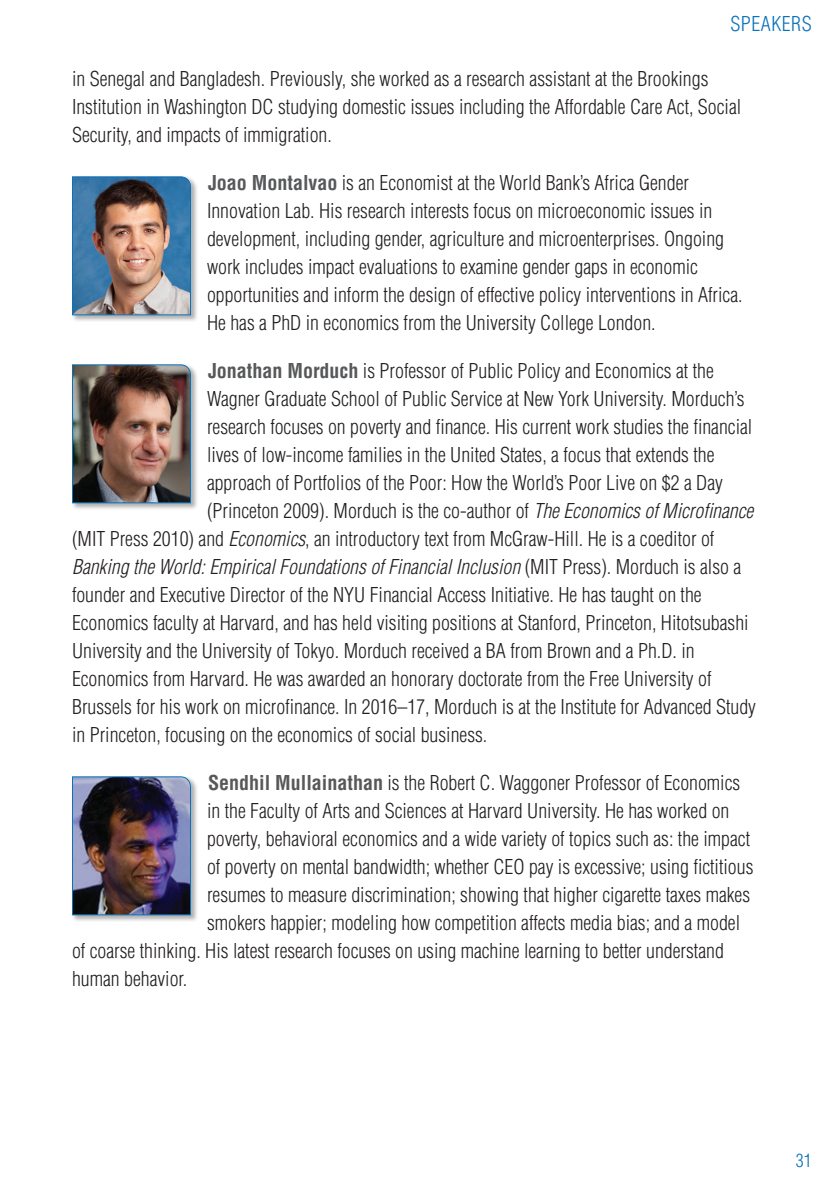
<style>
.page{position:relative;width:828px;height:1188px;background:#fff}
.page>*{position:absolute;margin:0;border:0;box-sizing:border-box;transform-origin:0 0}
.t1{font:300 condensed 20px/28px "Helvetica LT Std";color:#231f20}
.t2{font:italic 300 condensed 20px "Helvetica LT Std";color:#231f20}
.t3{font:300 condensed 20px "Helvetica LT Std";letter-spacing:.025em;color:#0a72ba}
.t4{font:300 condensed 18px "Helvetica LT Std";color:#0a72ba}
.s1{font-weight:700;color:#57585a}
.s2{font-style:italic}
.s3{font-style:normal}
</style>
<div class="page">
<div style="left:71px;top:176px;width:127px;height:146px;background:#231f20;opacity:.35"></div>
<img style="left:72px;top:176px;width:120px;height:140px">
<div style="left:71px;top:364px;width:127px;height:146px;background:#231f20;opacity:.35"></div>
<img style="left:72px;top:364px;width:120px;height:140px">
<div style="left:71px;top:776px;width:127px;height:146px;background:#231f20;opacity:.35"></div>
<img style="left:72px;top:776px;width:120px;height:140px">
<p class="t3" style="left:730px;top:11px;width:83px">SPEAKERS</p>
<p class="t1" style="left:72px;top:65px;width:671px">in Senegal and Bangladesh. Previously, she worked as a research assistant at the Brookings<br>Institution in Washington DC studying domestic issues including the Affordable Care Act, Social<br>Security, and impacts of immigration.</p>
<p class="t1" style="left:207px;top:169px;width:537px"><span class="s1">Joao Montalvao</span> is an Economist at the World Bank’s Africa Gender Innovation Lab. His research interests focus on microeconomic issues in development, including gender, agriculture and microenterprises. Ongoing work includes impact evaluations to examine gender gaps in economic opportunities and inform the design of effective policy interventions in Africa.<br>He has a PhD in economics from the University College London.</p>
<p class="t1" style="left:208px;top:357px;width:507px"><span class="s1">Jonathan Morduch</span> is Professor of Public Policy and Economics at the</p>
<p class="t1" style="left:207px;top:385px;width:539px">Wagner Graduate School of Public Service at New York University. Morduch’s</p>
<p class="t1" style="left:207px;top:413px;width:547px">research focuses on poverty and finance. His current work studies the financial</p>
<p class="t1" style="left:207px;top:441px;width:509px">lives of low-income families in the United States, a focus that extends the</p>
<p class="t1" style="left:207px;top:469px;width:517px">approach of Portfolios of the Poor: How the World’s Poor Live on $2 a Day</p>
<p class="t1" style="left:207px;top:497px;width:548px">(Princeton 2009). Morduch is the co-author of <span class="s2">The Economics of Microfinance</span></p>
<p class="t1" style="left:72px;top:525px;width:644px">(MIT Press 2010) and <span class="s2">Economics</span>, an introductory text from McGraw-Hill. He is a coeditor of</p>
<p class="t2" style="left:72px;top:555px;width:671px">Banking the World: Empirical Foundations of Financial Inclusion <span class="s3">(MIT Press). Morduch is also a</span></p>
<p class="t1" style="left:72px;top:581px;width:631px">founder and Executive Director of the NYU Financial Access Initiative. He has taught on the</p>
<p class="t1" style="left:72px;top:609px;width:678px">Economics faculty at Harvard, and has held visiting positions at Stanford, Princeton, Hitotsubashi</p>
<p class="t1" style="left:72px;top:637px;width:624px">University and the University of Tokyo. Morduch received a BA from Brown and a Ph.D. in</p>
<p class="t1" style="left:72px;top:665px;width:641px">Economics from Harvard. He was awarded an honorary doctorate from the Free University of</p>
<p class="t1" style="left:72px;top:693px;width:686px">Brussels for his work on microfinance. In 2016–17, Morduch is at the Institute for Advanced Study</p>
<p class="t1" style="left:72px;top:721px;width:417px">in Princeton, focusing on the economics of social business.</p>
<p class="t1" style="left:208px;top:769px;width:534px"><span class="s1">Sendhil Mullainathan</span> is the Robert C. Waggoner Professor of Economics</p>
<p class="t1" style="left:207px;top:797px;width:524px">in the Faculty of Arts and Sciences at Harvard University. He has worked on</p>
<p class="t1" style="left:207px;top:825px;width:545px">poverty, behavioral economics and a wide variety of topics such as: the impact</p>
<p class="t1" style="left:207px;top:853px;width:548px">of poverty on mental bandwidth; whether CEO pay is excessive; using fictitious</p>
<p class="t1" style="left:207px;top:881px;width:545px">resumes to measure discrimination; showing that higher cigarette taxes makes</p>
<p class="t1" style="left:207px;top:909px;width:535px">smokers happier; modeling how competition affects media bias; and a model</p>
<p class="t1" style="left:72px;top:937px;width:653px">of coarse thinking. His latest research focuses on using machine learning to better understand</p>
<p class="t1" style="left:72px;top:965px;width:117px">human behavior.</p>
<p class="t4" style="left:796px;top:1150px;width:17px">31</p>
</div>
